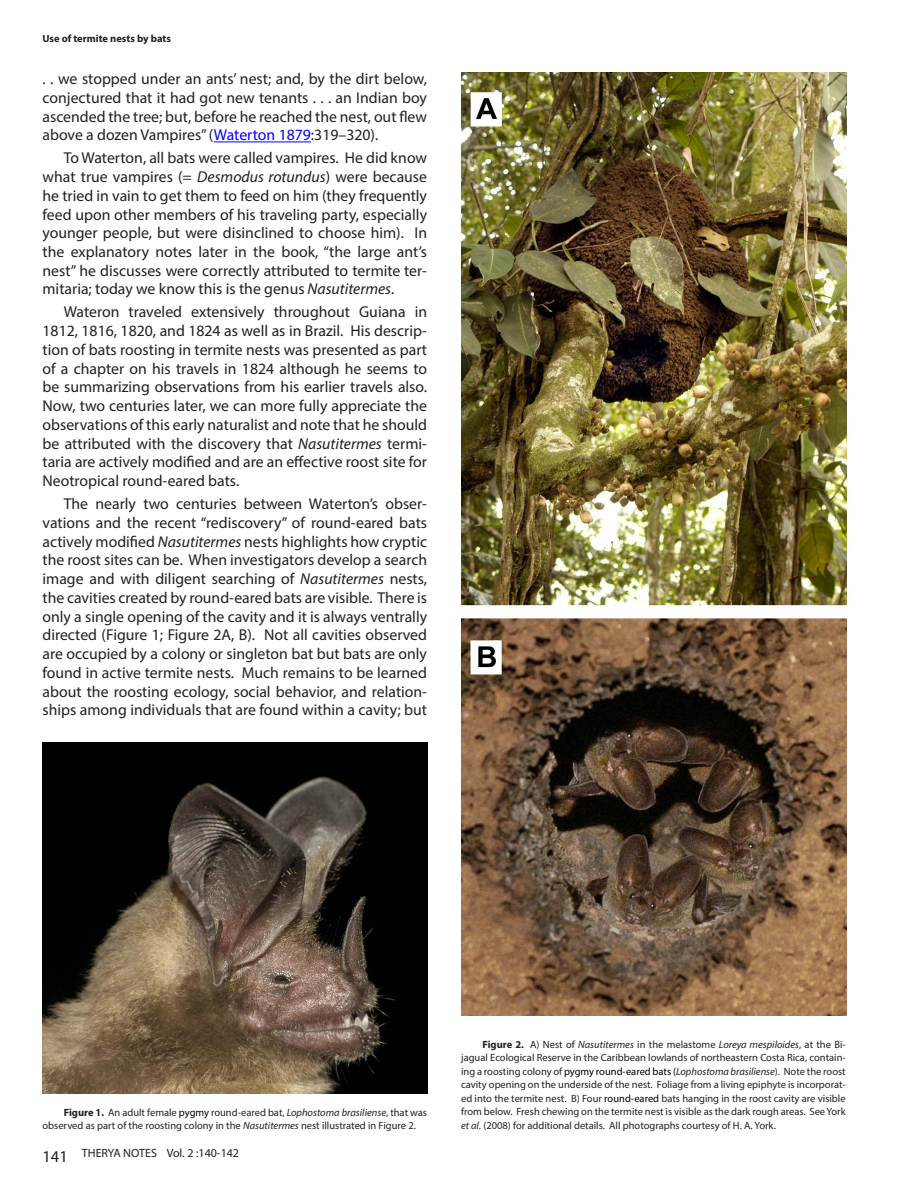
<style>
.page{position:relative;width:918px;height:1188px;background:#fff}
.page>*{position:absolute;margin:0;border:0;box-sizing:border-box;transform-origin:0 0}
.t1{font:15.75px/18.8px "Myriad Pro";color:#231f20;text-align:justify}
.t2{font:12px "Myriad Pro";color:#231f20}
.t3{font:10.5px/13.5px "Myriad Pro";color:#231f20}
.t4{font:700 10.5px "Myriad Pro";color:#231f20}
.s1{color:#00f}
.s2{font-style:italic}
.s3{font-weight:700}
.s4{color:#000}
.s5{font-size:16.5px}
</style>
<div class="page">
<hr style="left:214px;top:142px;width:97px;height:1px;background:#00f">
<img style="left:43px;top:742px;width:384px;height:351px">
<img style="left:461px;top:72px;width:385px;height:943px">
<p class="t4" style="left:43px;top:31px;width:130px">Use of termite nests by bats</p>
<p class="t1" style="left:43px;top:69px;width:386px">. . we stopped under an ants’ nest; and, by the dirt below, conjectured that it had got new tenants . . . an Indian boy ascended the tree; but, before he reached the nest, out flew above a dozen Vampires” (<span class="s1">Waterton 1879</span>:319–320).</p>
<p class="t1" style="left:43px;top:148px;width:386px;text-indent:21px">To Waterton, all bats were called vampires. He did know what true vampires (= <span class="s2">Desmodus rotundus</span>) were because he tried in vain to get them to feed on him (they frequently feed upon other members of his traveling party, especially younger people, but were disinclined to choose him). In the explanatory notes later in the book, “the large ant’s nest” he discusses were correctly attributed to termite ter&shy;mitaria; today we know this is the genus <span class="s2">Nasutitermes</span>.</p>
<p class="t1" style="left:43px;top:303px;width:386px;text-indent:21px">Wateron traveled extensively throughout Guiana in 1812, 1816, 1820, and 1824 as well as in Brazil. His descrip&shy;tion of bats roosting in termite nests was presented as part of a chapter on his travels in 1824 although he seems to be summarizing observations from his earlier travels also.<br>Now, two centuries later, we can more fully appreciate the observations of this early naturalist and note that he should be attributed with the discovery that <span class="s2">Nasutitermes</span> termi&shy;taria are actively modified and are an effective roost site for Neotropical round-eared bats.</p>
<p class="t1" style="left:43px;top:494px;width:386px;text-indent:21px">The nearly two centuries between Waterton’s obser&shy;vations and the recent “rediscovery” of round-eared bats actively modified <span class="s2">Nasutitermes</span> nests highlights how cryptic the roost sites can be. When investigators develop a search image and with diligent searching of <span class="s2">Nasutitermes</span> nests, the cavities created by round-eared bats are visible. There is only a single opening of the cavity and it is always ventrally directed (Figure 1; Figure 2A, B). Not all cavities observed are occupied by a colony or singleton bat but bats are only found in active termite nests. Much remains to be learned about the roosting ecology, social behavior, and relation&shy;ships among individuals that are found within a cavity; but</p>
<p class="t3" style="left:43px;top:1105px;width:386px;text-indent:21px"><span class="s3">Figure 1.</span> An adult female <span class="s4">pygmy</span> round-eared bat, <span class="s2">Lophostoma brasiliense</span>, that was observed as part of the roosting colony in the <span class="s2">Nasutitermes</span> nest illustrated in Figure 2.</p>
<p class="t2" style="left:43px;top:1146px;width:198px"><span class="s5">141</span> THERYA NOTES Vol. 2 :140-142</p>
<p class="t3" style="left:461px;top:1037px;width:386px;text-align:justify;text-indent:21px"><span class="s3">Figure 2.</span> A) Nest of <span class="s2">Nasutitermes</span> in the melastome <span class="s2">Loreya mespiloides</span>, at the Bi&shy;jagual Ecological Reserve in the Caribbean lowlands of northeastern Costa Rica, contain&shy;ing a roosting colony of <span class="s4">pygmy round-eared bats (</span><span class="s2">Lophostoma brasiliense</span>). Note the roost cavity opening on the underside of the nest. Foliage from a living epiphyte is incorporat&shy;ed into the termite nest. B) Four <span class="s4">round-eared</span> bats hanging in the roost cavity are visible from below. Fresh chewing on the termite nest is visible as the dark rough areas. See York <span class="s2">et al</span>. (2008) for additional details. All photographs courtesy of H. A. York.</p>
</div>
